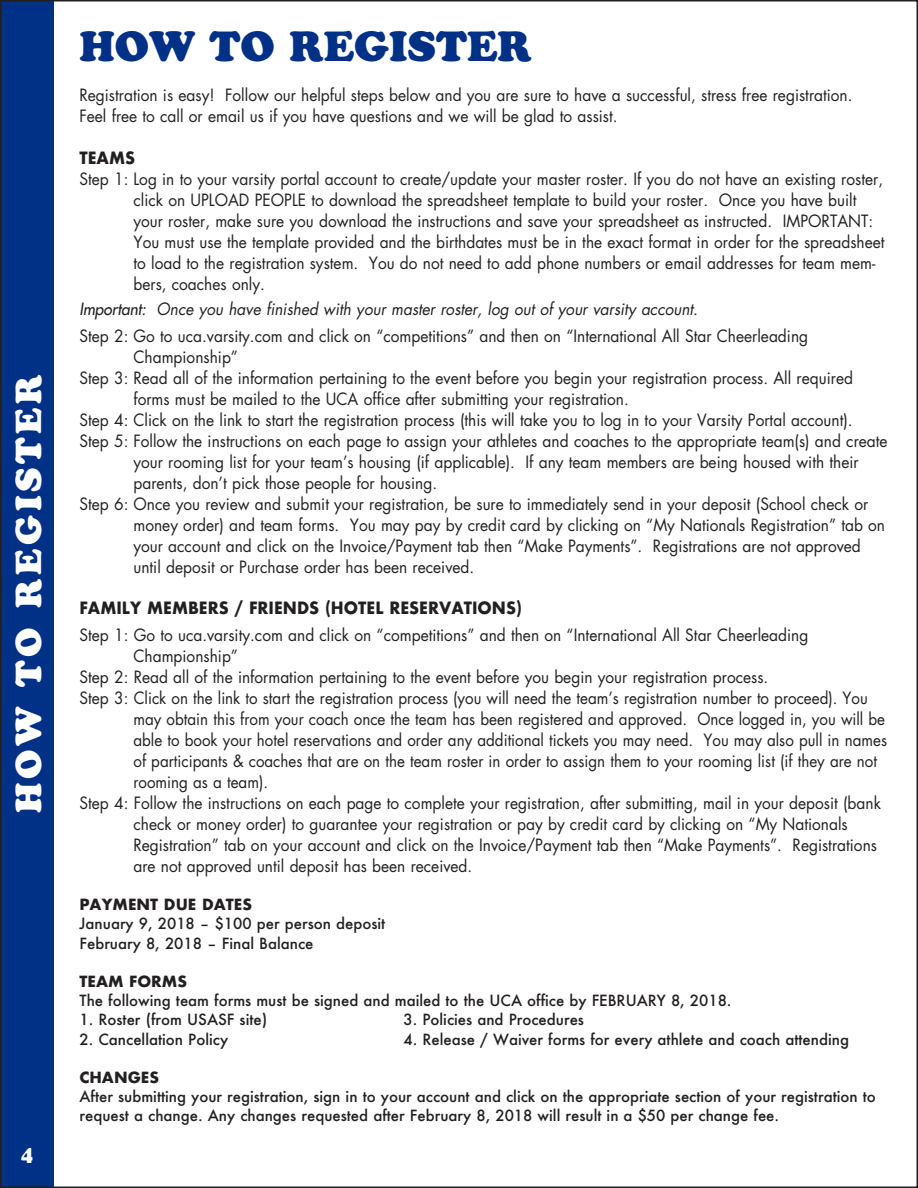
<style>
.page{position:relative;width:918px;height:1188px;background:#fff}
.page>*{position:absolute;margin:0;border:0;box-sizing:border-box;transform-origin:0 0}
.t1{font:42px "Cooper Black Std";color:#003186}
.t2{font:36px "Cooper Black Std";letter-spacing:.1em;color:#fff}
.t3{font:21px "Cooper Black Std";color:#fff;scale:.9 1}
.t4{font:16.5px/21px "Futura";color:#231f20;scale:.94 1}
.t5{font:16.5px "Futura";color:#231f20;scale:.92 1}
.t6{font:700 16.5px "Futura";color:#231f20;scale:.94 1}
.t7{font:500 15px/19.2px "Futura";color:#231f20}
.t8{font:700 15px "Futura";color:#231f20}
.s1{font-style:italic}
</style>
<div class="page">
<div style="left:1px;top:1px;width:53px;height:1186px;background:#003186"></div>
<h2 class="t2" style="left:7px;top:813px;width:440px;rotate:-90deg">HOW TO REGISTER</h2>
<p class="t3" style="left:21px;top:1141px;width:15px">4</p>
<h1 class="t1" style="left:79px;top:21px;width:454px">HOW TO REGISTER</h1>
<p class="t4" style="left:79px;top:84px;width:824px">Registration is easy! Follow our helpful steps below and you are sure to have a successful, stress free registration.<br>Feel free to call or email us if you have questions and we will be glad to assist.</p>
<p class="t6" style="left:79px;top:146px;width:61px">TEAMS</p>
<p class="t4" style="left:133px;top:168px;width:801px;text-indent:-54px">Step 1: Log in to your varsity portal account to create/update your master roster. If you do not have an existing roster, click on UPLOAD PEOPLE to download the spreadsheet template to build your roster. Once you have built your roster, make sure you download the instructions and save your spreadsheet as instructed. IMPORTANT:<br>You must use the template provided and the birthdates must be in the exact format in order for the spreadsheet to load to the registration system. You do not need to add phone numbers or email addresses for team mem&shy;bers, coaches only.</p>
<p class="t4" style="left:79px;top:295px;width:777px;line-height:26.7px"><span class="s1">Important:</span> <span class="s1">Once you have finished with your master roster, log out of your varsity account.<br></span>Step 2: Go to uca.varsity.com and click on “competitions” and then on “International All Star Cheerleading</p>
<p class="t4" style="left:133px;top:346px;width:113px">Championship”</p>
<p class="t4" style="left:79px;top:367px;width:824px">Step 3: Read all of the information pertaining to the event before you begin your registration process. All required</p>
<p class="t4" style="left:133px;top:388px;width:528px">forms must be mailed to the UCA office after submitting your registration.</p>
<p class="t4" style="left:79px;top:409px;width:824px">Step 4: Click on the link to start the registration process (this will take you to log in to your Varsity Portal account).</p>
<p class="t4" style="left:79px;top:430px;width:861px">Step 5: Follow the instructions on each page to assign your athletes and coaches to the appropriate team(s) and create</p>
<p class="t4" style="left:133px;top:451px;width:773px">your rooming list for your team’s housing (if applicable). If any team members are being housed with their</p>
<p class="t4" style="left:133px;top:472px;width:325px">parents, don’t pick those people for housing.</p>
<p class="t4" style="left:79px;top:493px;width:841px">Step 6: Once you review and submit your registration, be sure to immediately send in your deposit (School check or</p>
<p class="t4" style="left:133px;top:514px;width:801px">money order) and team forms. You may pay by credit card by clicking on “My Nationals Registration” tab on</p>
<p class="t4" style="left:133px;top:535px;width:775px">your account and click on the Invoice/Payment tab then “Make Payments”. Registrations are not approved</p>
<p class="t4" style="left:133px;top:556px;width:364px">until deposit or Purchase order has been received.</p>
<p class="t6" style="left:79px;top:596px;width:472px">FAMILY MEMBERS / FRIENDS (HOTEL RESERVATIONS)</p>
<p class="t4" style="left:79px;top:624px;width:777px">Step 1: Go to uca.varsity.com and click on “competitions” and then on “International All Star Cheerleading</p>
<p class="t4" style="left:133px;top:645px;width:113px">Championship”</p>
<p class="t4" style="left:79px;top:666px;width:734px">Step 2: Read all of the information pertaining to the event before you begin your registration process.</p>
<p class="t4" style="left:79px;top:687px;width:840px">Step 3: Click on the link to start the registration process (you will need the team’s registration number to proceed). You</p>
<p class="t5" style="left:133px;top:708px;width:819px">may obtain this from your coach once the team has been registered and approved. Once logged in, you will be</p>
<p class="t5" style="left:133px;top:729px;width:821px">able to book your hotel reservations and order any additional tickets you may need. You may also pull in names</p>
<p class="t5" style="left:133px;top:750px;width:810px">of participants &amp; coaches that are on the team roster in order to assign them to your rooming list (if they are not</p>
<p class="t5" style="left:133px;top:771px;width:148px">rooming as a team).</p>
<p class="t4" style="left:79px;top:792px;width:854px">Step 4: Follow the instructions on each page to complete your registration, after submitting, mail in your deposit (bank</p>
<p class="t4" style="left:133px;top:813px;width:761px">check or money order) to guarantee your registration or pay by credit card by clicking on “My Nationals</p>
<p class="t4" style="left:133px;top:834px;width:793px">Registration” tab on your account and click on the Invoice/Payment tab then “Make Payments”. Registrations</p>
<p class="t4" style="left:133px;top:855px;width:362px">are not approved until deposit has been received.</p>
<p class="t8" style="left:79px;top:894px;width:174px">PAYMENT DUE DATES</p>
<p class="t7" style="left:79px;top:914px;width:307px">January 9, 2018 – $100 per person deposit<br>February 8, 2018 – Final Balance</p>
<p class="t8" style="left:79px;top:970px;width:109px">TEAM FORMS</p>
<p class="t7" style="left:79px;top:991px;width:654px">The following team forms must be signed and mailed to the UCA office by FEBRUARY 8, 2018.</p>
<p class="t7" style="left:79px;top:1010px;width:189px">1. Roster (from USASF site)</p>
<p class="t7" style="left:403px;top:1010px;width:182px">3. Policies and Procedures</p>
<p class="t7" style="left:79px;top:1029px;width:150px">2. Cancellation Policy</p>
<p class="t7" style="left:403px;top:1029px;width:447px">4. Release / Waiver forms for every athlete and coach attending</p>
<p class="t8" style="left:79px;top:1066px;width:81px">CHANGES</p>
<p class="t7" style="left:79px;top:1087px;width:798px">After submitting your registration, sign in to your account and click on the appropriate section of your registration to request a change. Any changes requested after February 8, 2018 will result in a $50 per change fee.</p>
</div>
